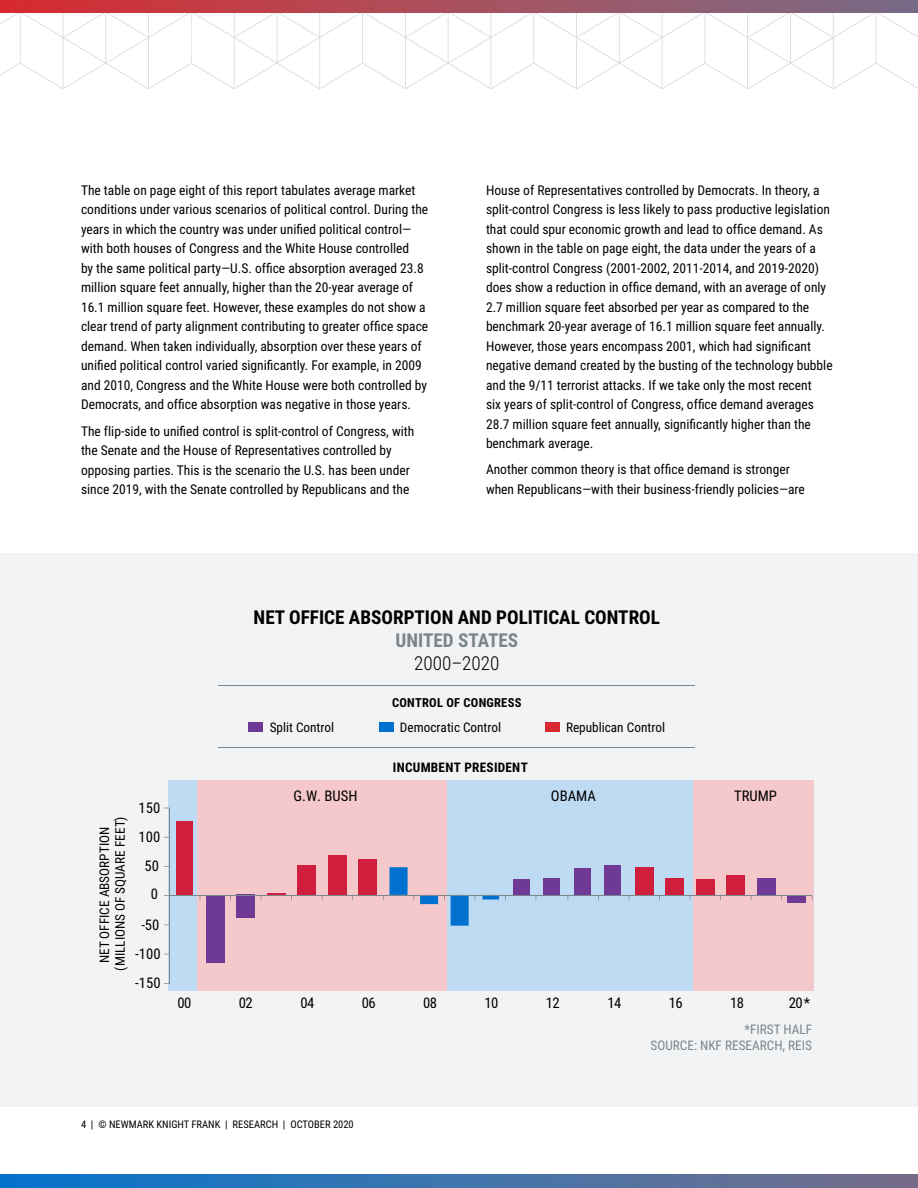
<style>
.page{position:relative;width:918px;height:1188px;background:#fff}
.page>*{position:absolute;margin:0;border:0;box-sizing:border-box;transform-origin:0 0}
.t1{font:700 19.2px "Roboto Condensed";color:#000}
.t2{font:700 19.2px "Roboto Condensed";color:#7b868c}
.t3{font:300 19.2px "Roboto Condensed";color:#000}
.t4{font:14.7px "Roboto Condensed";color:#000}
.t5{font:13.5px/19.5px "Roboto Condensed";color:#000}
.t6{font:13.2px/15.9px "Roboto Condensed";color:#000;text-align:center}
.t7{font:13.2px/15.9px "Roboto Condensed";color:#7b868c;text-align:right}
.t8{font:700 13.2px "Roboto Condensed";letter-spacing:.02em;color:#000}
.t9{font:700 12.45px "Roboto Condensed";letter-spacing:.02em;color:#000}
.t10{font:10.5px "Roboto Condensed";color:#000}
</style>
<div class="page">
<div style="left:0;top:554px;width:918px;height:553px;background:#f2f3f4"></div>
<svg style="left:0;top:13px;width:918px;height:76px"></svg>
<div style="left:168px;top:780px;width:29px;height:211px;background:#bfdbf3"></div>
<div style="left:693px;top:780px;width:121px;height:211px;background:#f5c9cb"></div>
<div style="left:447px;top:780px;width:246px;height:211px;background:#bfdbf3"></div>
<div style="left:197px;top:780px;width:250px;height:211px;background:#f5c9cb"></div>
<div style="left:176px;top:821px;width:16px;height:74px;background:#d01f3c"></div>
<div style="left:206px;top:895px;width:18px;height:68px;background:#6f3996"></div>
<div style="left:237px;top:895px;width:18px;height:23px;background:#6f3996"></div>
<div style="left:298px;top:866px;width:18px;height:29px;background:#d01f3c"></div>
<div style="left:328px;top:855px;width:18px;height:40px;background:#d01f3c"></div>
<div style="left:359px;top:860px;width:18px;height:35px;background:#d01f3c"></div>
<div style="left:513px;top:880px;width:17px;height:15px;background:#6f3996"></div>
<div style="left:544px;top:878px;width:16px;height:17px;background:#6f3996"></div>
<div style="left:574px;top:869px;width:17px;height:26px;background:#6f3996"></div>
<div style="left:605px;top:866px;width:16px;height:29px;background:#6f3996"></div>
<div style="left:635px;top:867px;width:18px;height:28px;background:#d01f3c"></div>
<div style="left:666px;top:878px;width:18px;height:17px;background:#d01f3c"></div>
<div style="left:696px;top:880px;width:18px;height:15px;background:#d01f3c"></div>
<div style="left:727px;top:875px;width:18px;height:20px;background:#d01f3c"></div>
<div style="left:757px;top:878px;width:18px;height:17px;background:#6f3996"></div>
<div style="left:788px;top:895px;width:18px;height:8px;background:#6f3996"></div>
<hr style="left:169px;top:895px;width:643px;height:1px;background:#7b868c">
<svg style="left:261px;top:893px;width:24px;height:7px"></svg>
<svg style="left:390px;top:867px;width:109px;height:59px"></svg>
<hr style="left:169px;top:808px;width:1px;height:175px;background:#7b868c">
<div style="left:545px;top:722px;width:14px;height:10px;background:#d7282f"></div>
<div style="left:379px;top:722px;width:14px;height:10px;background:#0071ce"></div>
<div style="left:249px;top:722px;width:14px;height:10px;background:#6f3996"></div>
<hr style="left:218px;top:747px;width:477px;height:1px;background:#7b868c">
<hr style="left:218px;top:685px;width:477px;height:1px;background:#7b868c">
<svg style="left:0;top:0;width:918px;height:13px;background:#a84e5c"></svg>
<svg style="left:0;top:1174px;width:918px;height:14px;background:#3e72ab"></svg>
<p class="t5" style="left:81px;top:180px;width:349px">The table on page eight of this report tabulates average market conditions under various scenarios of political control. During the years in which the country was under unified political control— with both houses of Congress and the White House controlled<br>by the same political party—U.S. office absorption averaged 23.8 million square feet annually, higher than the 20-year average of 16.1 million square feet. However, these examples do not show a clear trend of party alignment contributing to greater office space demand. When taken individually, absorption over these years of unified political control varied significantly. For example, in 2009 and 2010, Congress and the White House were both controlled by Democrats, and office absorption was negative in those years.</p>
<p class="t5" style="left:81px;top:420px;width:335px">The flip-side to unified control is split-control of Congress, with the Senate and the House of Representatives controlled by opposing parties. This is the scenario the U.S. has been under since 2019, with the Senate controlled by Republicans and the</p>
<p class="t5" style="left:486px;top:180px;width:348px">House of Representatives controlled by Democrats. In theory, a split-control Congress is less likely to pass productive legislation that could spur economic growth and lead to office demand. As shown in the table on page eight, the data under the years of a split-control Congress (2001-2002, 2011-2014, and 2019-2020) does show a reduction in office demand, with an average of only 2.7 million square feet absorbed per year as compared to the benchmark 20-year average of 16.1 million square feet annually.<br>However, those years encompass 2001, which had significant negative demand created by the busting of the technology bubble and the 9/11 terrorist attacks. If we take only the most recent<br>six years of split-control of Congress, office demand averages 28.7 million square feet annually, significantly higher than the benchmark average.</p>
<p class="t5" style="left:486px;top:459px;width:320px">Another common theory is that office demand is stronger when Republicans—with their business-friendly policies—are</p>
<h1 class="t1" style="left:254px;top:604px;width:408px">NET OFFICE ABSORPTION AND POLITICAL CONTROL</h1>
<h1 class="t2" style="left:395px;top:626px;width:124px">UNITED STATES</h1>
<h1 class="t3" style="left:414px;top:649px;width:87px">2000–2020</h1>
<p class="t9" style="left:392px;top:694px;width:131px">CONTROL OF CONGRESS</p>
<p class="t6" style="left:270px;top:719px;width:66px">Split Control</p>
<p class="t6" style="left:566px;top:719px;width:101px">Republican Control</p>
<p class="t6" style="left:400px;top:719px;width:103px">Democratic Control</p>
<p class="t4" style="left:139px;top:797px;width:23px">150</p>
<p class="t6" style="left:96px;top:971px;width:156px;rotate:-90deg">NET OFFICE ABSORPTION (MILLIONS OF SQUARE FEET)</p>
<p class="t4" style="left:139px;top:826px;width:23px">100</p>
<p class="t4" style="left:145px;top:856px;width:16px">50</p>
<p class="t4" style="left:151px;top:883px;width:9px">0</p>
<p class="t4" style="left:141px;top:914px;width:20px">-50</p>
<p class="t4" style="left:135px;top:943px;width:27px">-100</p>
<p class="t4" style="left:135px;top:973px;width:27px">-150</p>
<p class="t8" style="left:393px;top:758px;width:136px">INCUMBENT PRESIDENT</p>
<p class="t4" style="left:294px;top:786px;width:65px">G.W. BUSH</p>
<p class="t4" style="left:551px;top:786px;width:47px">OBAMA</p>
<p class="t4" style="left:734px;top:786px;width:44px">TRUMP</p>
<p class="t4" style="left:178px;top:993px;width:15px">00</p>
<p class="t4" style="left:239px;top:993px;width:15px">02</p>
<p class="t4" style="left:300px;top:993px;width:15px">04</p>
<p class="t4" style="left:362px;top:993px;width:15px">06</p>
<p class="t4" style="left:423px;top:993px;width:15px">08</p>
<p class="t4" style="left:485px;top:993px;width:15px">10</p>
<p class="t4" style="left:546px;top:993px;width:15px">12</p>
<p class="t4" style="left:607px;top:993px;width:15px">14</p>
<p class="t4" style="left:669px;top:993px;width:15px">16</p>
<p class="t4" style="left:730px;top:993px;width:15px">18</p>
<p class="t4" style="left:789px;top:993px;width:23px">20*</p>
<p class="t7" style="left:651px;top:1020px;width:163px">*FIRST HALF<br>SOURCE: NKF RESEARCH, REIS</p>
<p class="t10" style="left:81px;top:1117px;width:274px">4 | © NEWMARK KNIGHT FRANK | RESEARCH | OCTOBER 2020</p>
</div>
